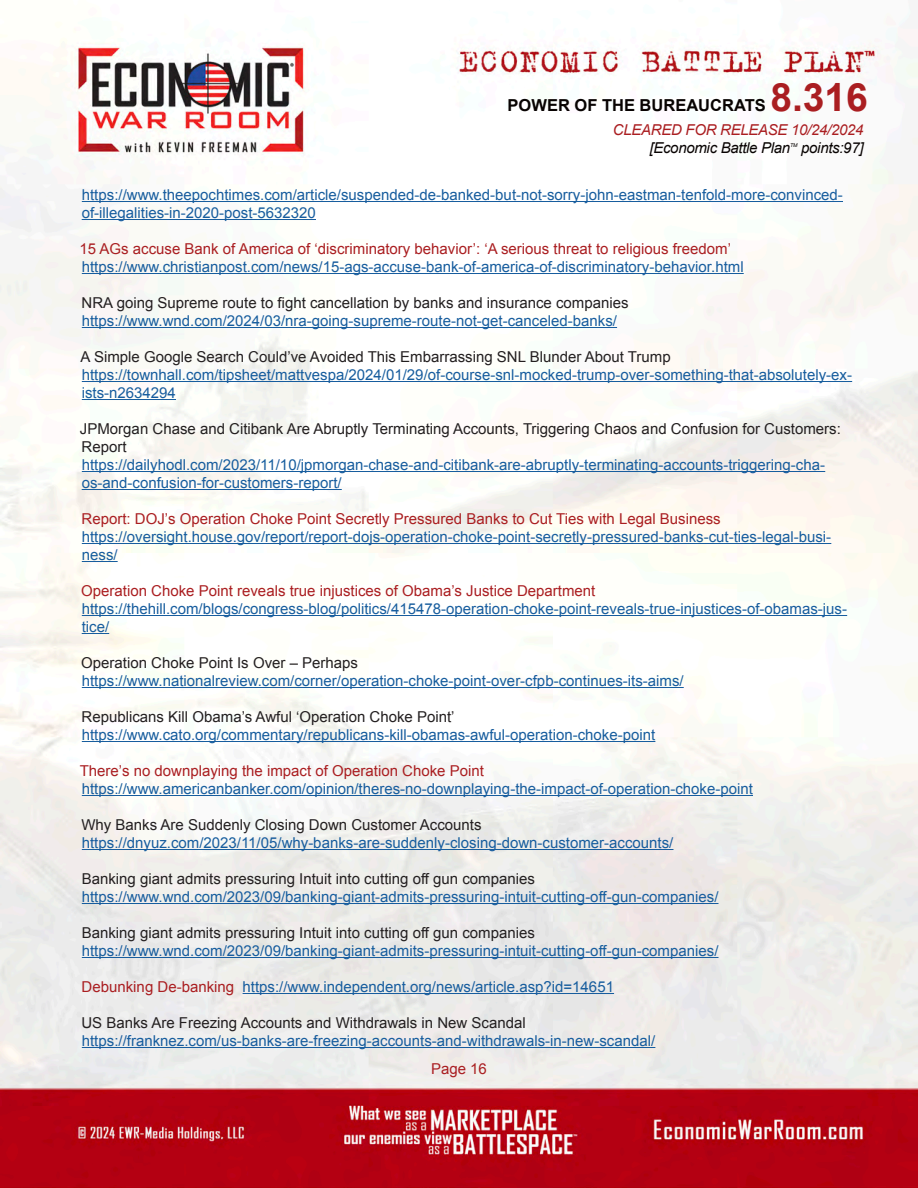
<style>
.page{position:relative;width:918px;height:1188px;background:#fff}
.page>*{position:absolute;margin:0;border:0;box-sizing:border-box;transform-origin:0 0}
.t1{font:700 39px "Arial";color:#aa1e21}
.t2{font:700 16.5px "Arial";color:#080302}
.t3{font:15px/18px "Arial";color:#175d9e}
.t4{font:15px/18px "Arial";color:#231f20}
.t5{font:15px "Arial";color:#aa1e21}
.t6{font:italic 15px "Arial";letter-spacing:-.02em;color:#080302}
.t7{font:italic 15px "Arial";letter-spacing:-.02em;color:#aa1e21}
.t8{font:italic 5.25px "Arial";color:#080302}
.s1{color:#aa1e21}
</style>
<div class="page">
<img style="left:0;top:5px;width:918px;height:1183px">
<hr style="left:82px;top:201px;width:761px;height:1px;background:#175d9e">
<hr style="left:82px;top:219px;width:234px;height:1px;background:#175d9e">
<hr style="left:82px;top:273px;width:662px;height:1px;background:#175d9e">
<hr style="left:82px;top:327px;width:535px;height:1px;background:#175d9e">
<hr style="left:82px;top:381px;width:770px;height:1px;background:#175d9e">
<hr style="left:82px;top:399px;width:94px;height:1px;background:#175d9e">
<hr style="left:82px;top:471px;width:743px;height:1px;background:#175d9e">
<hr style="left:82px;top:489px;width:260px;height:1px;background:#175d9e">
<hr style="left:82px;top:543px;width:749px;height:1px;background:#175d9e">
<hr style="left:82px;top:561px;width:36px;height:1px;background:#175d9e">
<hr style="left:82px;top:615px;width:765px;height:1px;background:#175d9e">
<svg style="left:82px;top:633px;width:27px;height:1px"></svg>
<hr style="left:82px;top:687px;width:602px;height:1px;background:#175d9e">
<hr style="left:82px;top:741px;width:573px;height:1px;background:#175d9e">
<hr style="left:82px;top:795px;width:671px;height:1px;background:#175d9e">
<hr style="left:82px;top:849px;width:592px;height:1px;background:#175d9e">
<hr style="left:82px;top:903px;width:637px;height:1px;background:#175d9e">
<hr style="left:82px;top:957px;width:637px;height:1px;background:#175d9e">
<hr style="left:243px;top:993px;width:371px;height:1px;background:#175d9e">
<hr style="left:82px;top:1047px;width:573px;height:1px;background:#175d9e">
<h1 class="t1" style="left:770px;top:72px;width:99px">8.316</h1>
<p class="t7" style="left:613px;top:120px;width:252px">CLEARED FOR RELEASE 10/24/2024</p>
<p class="t6" style="left:650px;top:138px;width:142px">[Economic Battle Plan</p>
<p class="t8" style="left:790px;top:141px;width:9px">TM</p>
<p class="t6" style="left:801px;top:138px;width:64px">points:97]</p>
<p class="t2" style="left:508px;top:94px;width:260px">POWER OF THE BUREAUCRATS</p>
<p class="t3" style="left:82px;top:186px;width:763px">https://www.theepochtimes.com/article/suspended-de-banked-but-not-sorry-john-eastman-tenfold-more-convinced&shy;of-illegalities-in-2020-post-5632320</p>
<p class="t5" style="left:79px;top:239px;width:653px">15 AGs accuse Bank of America of ‘discriminatory behavior’: ‘A serious threat to religious freedom’</p>
<p class="t3" style="left:82px;top:258px;width:663px">https://www.christianpost.com/news/15-ags-accuse-bank-of-america-of-discriminatory-behavior.html</p>
<p class="t4" style="left:82px;top:294px;width:548px">NRA going Supreme route to fight cancellation by banks and insurance companies</p>
<p class="t3" style="left:82px;top:312px;width:537px">https://www.wnd.com/2024/03/nra-going-supreme-route-not-get-canceled-banks/</p>
<p class="t4" style="left:81px;top:348px;width:592px">A Simple Google Search Could’ve Avoided This Embarrassing SNL Blunder About Trump</p>
<p class="t3" style="left:82px;top:366px;width:772px">https://townhall.com/tipsheet/mattvespa/2024/01/29/of-course-snl-mocked-trump-over-something-that-absolutely-ex&shy;ists-n2634294</p>
<p class="t4" style="left:80px;top:420px;width:762px">JPMorgan Chase and Citibank Are Abruptly Terminating Accounts, Triggering Chaos and Confusion for Customers:<br>Report</p>
<p class="t3" style="left:82px;top:456px;width:745px">https://dailyhodl.com/2023/11/10/jpmorgan-chase-and-citibank-are-abruptly-terminating-accounts-triggering-cha&shy;os-and-confusion-for-customers-report/</p>
<p class="t5" style="left:82px;top:509px;width:641px">Report: DOJ’s Operation Choke Point Secretly Pressured Banks to Cut Ties with Legal Business</p>
<p class="t3" style="left:82px;top:528px;width:751px">https://oversight.house.gov/report/report-dojs-operation-choke-point-secretly-pressured-banks-cut-ties-legal-busi&shy;ness/</p>
<p class="t5" style="left:81px;top:581px;width:516px">Operation Choke Point reveals true injustices of Obama’s Justice Department</p>
<p class="t3" style="left:82px;top:600px;width:767px">https://thehill.com/blogs/congress-blog/politics/415478-operation-choke-point-reveals-true-injustices-of-obamas-jus&shy;tice/</p>
<p class="t4" style="left:81px;top:654px;width:278px">Operation Choke Point Is Over – Perhaps</p>
<p class="t3" style="left:82px;top:672px;width:603px">https://www.nationalreview.com/corner/operation-choke-point-over-cfpb-continues-its-aims/</p>
<p class="t4" style="left:82px;top:708px;width:374px">Republicans Kill Obama’s Awful ‘Operation Choke Point’</p>
<p class="t3" style="left:82px;top:726px;width:575px">https://www.cato.org/commentary/republicans-kill-obamas-awful-operation-choke-point</p>
<p class="t5" style="left:80px;top:761px;width:406px">There’s no downplaying the impact of Operation Choke Point</p>
<p class="t3" style="left:82px;top:780px;width:673px">https://www.americanbanker.com/opinion/theres-no-downplaying-the-impact-of-operation-choke-point</p>
<p class="t4" style="left:81px;top:816px;width:402px">Why Banks Are Suddenly Closing Down Customer Accounts</p>
<p class="t3" style="left:82px;top:834px;width:593px">https://dnyuz.com/2023/11/05/why-banks-are-suddenly-closing-down-customer-accounts/</p>
<p class="t4" style="left:82px;top:870px;width:455px">Banking giant admits pressuring Intuit into cutting off gun companies</p>
<p class="t3" style="left:82px;top:888px;width:638px">https://www.wnd.com/2023/09/banking-giant-admits-pressuring-intuit-cutting-off-gun-companies/</p>
<p class="t4" style="left:82px;top:924px;width:455px">Banking giant admits pressuring Intuit into cutting off gun companies</p>
<p class="t3" style="left:82px;top:942px;width:638px">https://www.wnd.com/2023/09/banking-giant-admits-pressuring-intuit-cutting-off-gun-companies/</p>
<p class="t3" style="left:82px;top:978px;width:534px"><span class="s1">Debunking De-banking</span> https://www.independent.org/news/article.asp?id=14651</p>
<p class="t4" style="left:81px;top:1014px;width:446px">US Banks Are Freezing Accounts and Withdrawals in New Scandal</p>
<p class="t3" style="left:82px;top:1032px;width:575px">https://franknez.com/us-banks-are-freezing-accounts-and-withdrawals-in-new-scandal/</p>
<p class="t5" style="left:431px;top:1059px;width:57px">Page 16</p>
</div>
